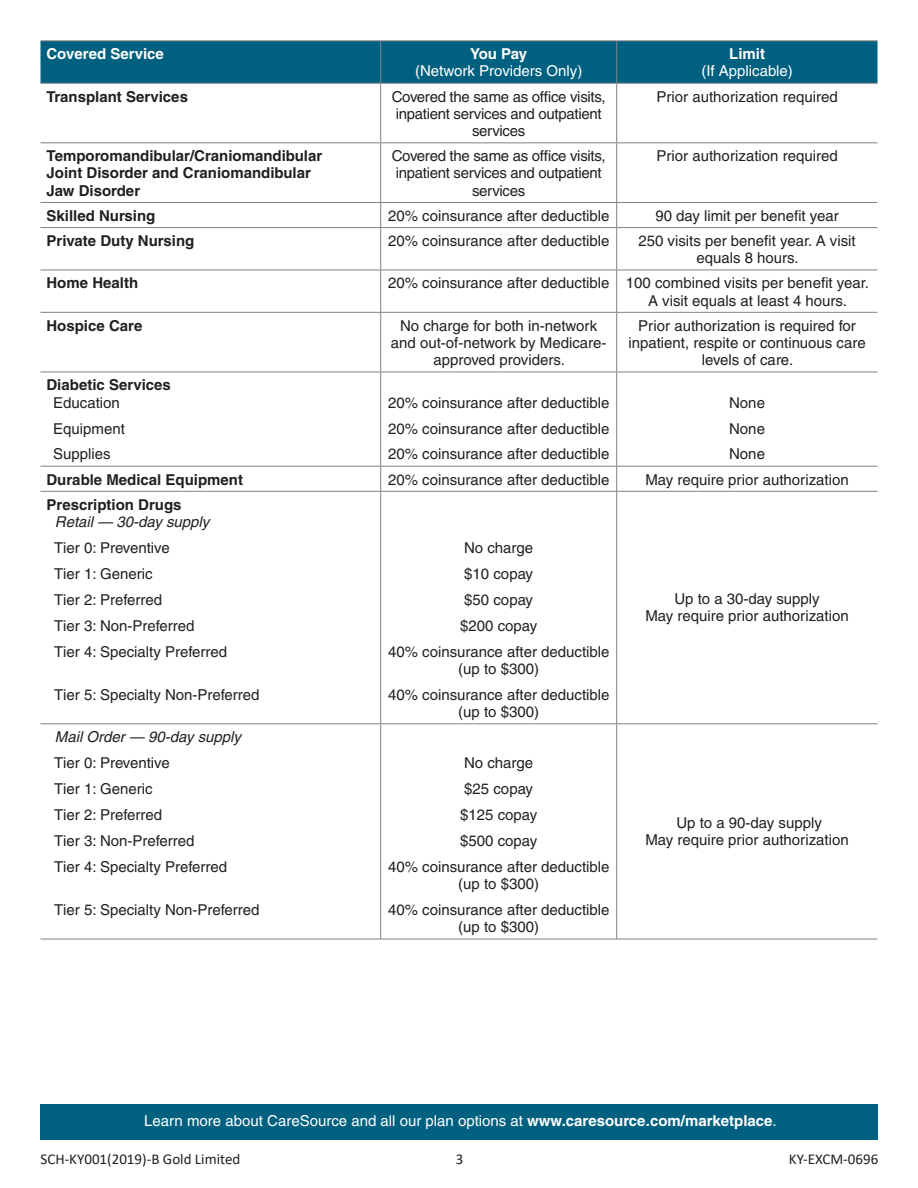
<style>
.page{position:relative;width:918px;height:1188px;background:#fff}
.page>*{position:absolute;margin:0;border:0;box-sizing:border-box;transform-origin:0 0}
.t1{font:15px/17.2px "Helvetica";color:#231f20;text-align:center}
.t2{font:700 15px/17.2px "Helvetica";color:#231f20}
.t3{font:15px/17.2px "Helvetica";letter-spacing:-.02em;color:#231f20;text-align:center}
.t4{font:15px "Helvetica";color:#fff}
.t5{font:italic 15px "Helvetica";color:#231f20}
.t6{font:15px "Calibri";color:#231f20}
.t7{font:700 15px "Helvetica";color:#fff}
.s1{font-weight:700}
</style>
<div class="page">
<div style="left:40px;top:41px;width:838px;height:42px;background:#006080"></div>
<hr style="left:40px;top:40px;width:577px;height:1px;background:#808285">
<hr style="left:380px;top:41px;width:1px;height:42px;background:#808285">
<hr style="left:617px;top:40px;width:261px;height:1px;background:#808285">
<hr style="left:616px;top:41px;width:1px;height:42px;background:#808285">
<hr style="left:40px;top:83px;width:577px;height:1px;background:#808285">
<hr style="left:380px;top:84px;width:1px;height:58px;background:#808285">
<hr style="left:617px;top:83px;width:260px;height:1px;background:#808285">
<hr style="left:616px;top:84px;width:1px;height:58px;background:#808285">
<hr style="left:40px;top:142px;width:577px;height:1px;background:#808285">
<hr style="left:380px;top:143px;width:1px;height:59px;background:#808285">
<hr style="left:617px;top:142px;width:260px;height:1px;background:#808285">
<hr style="left:616px;top:143px;width:1px;height:59px;background:#808285">
<hr style="left:40px;top:202px;width:837px;height:1px;background:#808285">
<hr style="left:40px;top:372px;width:837px;height:1px;background:#808285">
<hr style="left:40px;top:466px;width:837px;height:1px;background:#808285">
<svg style="left:380px;top:203px;width:1px;height:24px"></svg>
<svg style="left:616px;top:203px;width:1px;height:24px"></svg>
<hr style="left:40px;top:227px;width:577px;height:1px;background:#808285">
<hr style="left:380px;top:228px;width:1px;height:42px;background:#808285">
<hr style="left:617px;top:227px;width:260px;height:1px;background:#808285">
<hr style="left:616px;top:228px;width:1px;height:42px;background:#808285">
<hr style="left:40px;top:270px;width:577px;height:1px;background:#808285">
<hr style="left:380px;top:270px;width:1px;height:42px;background:#808285">
<hr style="left:617px;top:270px;width:260px;height:1px;background:#808285">
<hr style="left:616px;top:270px;width:1px;height:42px;background:#808285">
<hr style="left:40px;top:312px;width:577px;height:1px;background:#808285">
<hr style="left:380px;top:313px;width:1px;height:59px;background:#808285">
<hr style="left:617px;top:312px;width:260px;height:1px;background:#808285">
<hr style="left:616px;top:313px;width:1px;height:59px;background:#808285">
<hr style="left:616px;top:372px;width:1px;height:44px;background:#808285">
<hr style="left:380px;top:492px;width:1px;height:44px;background:#808285">
<hr style="left:616px;top:492px;width:1px;height:44px;background:#808285">
<svg style="left:380px;top:416px;width:1px;height:75px"></svg>
<svg style="left:616px;top:416px;width:1px;height:75px"></svg>
<hr style="left:40px;top:491px;width:837px;height:1px;background:#808285">
<svg style="left:380px;top:536px;width:1px;height:103px"></svg>
<svg style="left:616px;top:536px;width:1px;height:103px"></svg>
<hr style="left:380px;top:639px;width:1px;height:44px;background:#808285">
<hr style="left:616px;top:639px;width:1px;height:44px;background:#808285">
<hr style="left:380px;top:683px;width:1px;height:40px;background:#808285">
<hr style="left:616px;top:683px;width:1px;height:40px;background:#808285">
<hr style="left:40px;top:723px;width:837px;height:1px;background:#808285">
<svg style="left:380px;top:724px;width:1px;height:131px"></svg>
<svg style="left:616px;top:724px;width:1px;height:131px"></svg>
<hr style="left:380px;top:855px;width:1px;height:43px;background:#808285">
<hr style="left:616px;top:855px;width:1px;height:43px;background:#808285">
<hr style="left:380px;top:898px;width:1px;height:41px;background:#808285">
<hr style="left:616px;top:898px;width:1px;height:41px;background:#808285">
<hr style="left:40px;top:939px;width:837px;height:1px;background:#808285">
<hr style="left:380px;top:372px;width:1px;height:44px;background:#808285">
<div style="left:40px;top:1104px;width:838px;height:36px;background:#006080"></div>
<p class="t7" style="left:46px;top:48px;width:119px">Covered Service</p>
<p class="t7" style="left:470px;top:48px;width:58px">You Pay</p>
<p class="t4" style="left:415px;top:66px;width:169px">(Network Providers Only)</p>
<p class="t7" style="left:729px;top:48px;width:37px">Limit</p>
<p class="t4" style="left:701px;top:66px;width:93px">(If Applicable)</p>
<p class="t2" style="left:46px;top:89px;width:143px">Transplant Services</p>
<p class="t3" style="left:392px;top:89px;width:215px">Covered the same as office visits, inpatient services and outpatient services</p>
<p class="t1" style="left:656px;top:89px;width:183px">Prior authorization required</p>
<p class="t2" style="left:46px;top:149px;width:277px">Temporomandibular/Craniomandibular<br>Joint Disorder and Craniomandibular<br>Jaw Disorder</p>
<p class="t3" style="left:392px;top:149px;width:215px">Covered the same as office visits, inpatient services and outpatient services</p>
<p class="t1" style="left:656px;top:149px;width:183px">Prior authorization required</p>
<p class="t2" style="left:46px;top:208px;width:110px">Skilled Nursing</p>
<p class="t1" style="left:388px;top:208px;width:223px">20% coinsurance after deductible</p>
<p class="t1" style="left:655px;top:208px;width:185px">90 day limit per benefit year</p>
<p class="t2" style="left:46px;top:233px;width:149px">Private Duty Nursing</p>
<p class="t1" style="left:388px;top:233px;width:223px">20% coinsurance after deductible</p>
<p class="t1" style="left:638px;top:233px;width:219px">250 visits per benefit year. A visit equals 8 hours.</p>
<p class="t2" style="left:46px;top:276px;width:93px">Home Health</p>
<p class="t1" style="left:648px;top:276px;width:223px;text-align:left;text-indent:-260px">20% coinsurance after deductible 100 combined visits per benefit year.<br>A visit equals at least 4 hours.</p>
<p class="t2" style="left:46px;top:318px;width:97px">Hospice Care</p>
<p class="t1" style="left:391px;top:318px;width:217px">No charge for both in-network and out-of-network by Medicare&shy;approved providers.</p>
<p class="t1" style="left:628px;top:318px;width:239px">Prior authorization is required for inpatient, respite or continuous care levels of care.</p>
<p class="t2" style="left:46px;top:378px;width:126px">Diabetic Services</p>
<p class="t1" style="left:53px;top:395px;width:68px">Education</p>
<p class="t1" style="left:388px;top:395px;width:223px">20% coinsurance after deductible</p>
<p class="t1" style="left:729px;top:395px;width:37px">None</p>
<p class="t1" style="left:53px;top:421px;width:73px">Equipment</p>
<p class="t1" style="left:388px;top:421px;width:223px">20% coinsurance after deductible</p>
<p class="t1" style="left:729px;top:421px;width:37px">None</p>
<p class="t1" style="left:53px;top:447px;width:59px">Supplies</p>
<p class="t1" style="left:388px;top:447px;width:223px">20% coinsurance after deductible</p>
<p class="t1" style="left:729px;top:447px;width:37px">None</p>
<p class="t2" style="left:46px;top:472px;width:198px">Durable Medical Equipment</p>
<p class="t1" style="left:388px;top:472px;width:223px">20% coinsurance after deductible</p>
<p class="t1" style="left:645px;top:472px;width:205px">May require prior authorization</p>
<p class="t2" style="left:46px;top:497px;width:137px">Prescription Drugs</p>
<p class="t5" style="left:55px;top:516px;width:156px">Retail — 30-day supply</p>
<p class="t1" style="left:54px;top:540px;width:117px">Tier 0: Preventive</p>
<p class="t1" style="left:464px;top:540px;width:71px">No charge</p>
<p class="t1" style="left:54px;top:566px;width:100px">Tier 1: Generic</p>
<p class="t1" style="left:464px;top:566px;width:70px">$10 copay</p>
<p class="t1" style="left:54px;top:592px;width:110px">Tier 2: Preferred</p>
<p class="t1" style="left:464px;top:592px;width:70px">$50 copay</p>
<p class="t1" style="left:54px;top:618px;width:142px">Tier 3: Non-Preferred</p>
<p class="t1" style="left:460px;top:618px;width:79px">$200 copay</p>
<p class="t1" style="left:54px;top:644px;width:175px">Tier 4: Specialty Preferred</p>
<p class="t1" style="left:388px;top:644px;width:223px">40% coinsurance after deductible (up to $300)</p>
<p class="t1" style="left:54px;top:687px;width:207px">Tier 5: Specialty Non-Preferred</p>
<p class="t1" style="left:388px;top:687px;width:223px">40% coinsurance after deductible (up to $300)</p>
<p class="t5" style="left:55px;top:731px;width:188px">Mail Order — 90-day supply</p>
<p class="t1" style="left:54px;top:756px;width:117px">Tier 0: Preventive</p>
<p class="t1" style="left:464px;top:756px;width:71px">No charge</p>
<p class="t1" style="left:54px;top:782px;width:100px">Tier 1: Generic</p>
<p class="t1" style="left:464px;top:782px;width:70px">$25 copay</p>
<p class="t1" style="left:54px;top:808px;width:110px">Tier 2: Preferred</p>
<p class="t1" style="left:460px;top:808px;width:79px">$125 copay</p>
<p class="t1" style="left:54px;top:833px;width:142px">Tier 3: Non-Preferred</p>
<p class="t1" style="left:460px;top:833px;width:79px">$500 copay</p>
<p class="t1" style="left:54px;top:859px;width:175px">Tier 4: Specialty Preferred</p>
<p class="t1" style="left:388px;top:859px;width:223px">40% coinsurance after deductible (up to $300)</p>
<p class="t1" style="left:54px;top:903px;width:207px">Tier 5: Specialty Non-Preferred</p>
<p class="t1" style="left:388px;top:903px;width:223px">40% coinsurance after deductible (up to $300)</p>
<p class="t1" style="left:645px;top:591px;width:205px">Up to a 30-day supply<br>May require prior authorization</p>
<p class="t1" style="left:645px;top:815px;width:205px">Up to a 90-day supply<br>May require prior authorization</p>
<p class="t4" style="left:144px;top:1116px;width:634px">Learn more about CareSource and all our plan options at <span class="s1">www.caresource.com/marketplace</span>.</p>
<p class="t6" style="left:41px;top:1153px;width:201px">SCH-KY001(2019)-B Gold Limited</p>
<p class="t6" style="left:456px;top:1153px;width:9px">3</p>
<p class="t6" style="left:789px;top:1153px;width:91px">KY-EXCM-0696</p>
</div>
